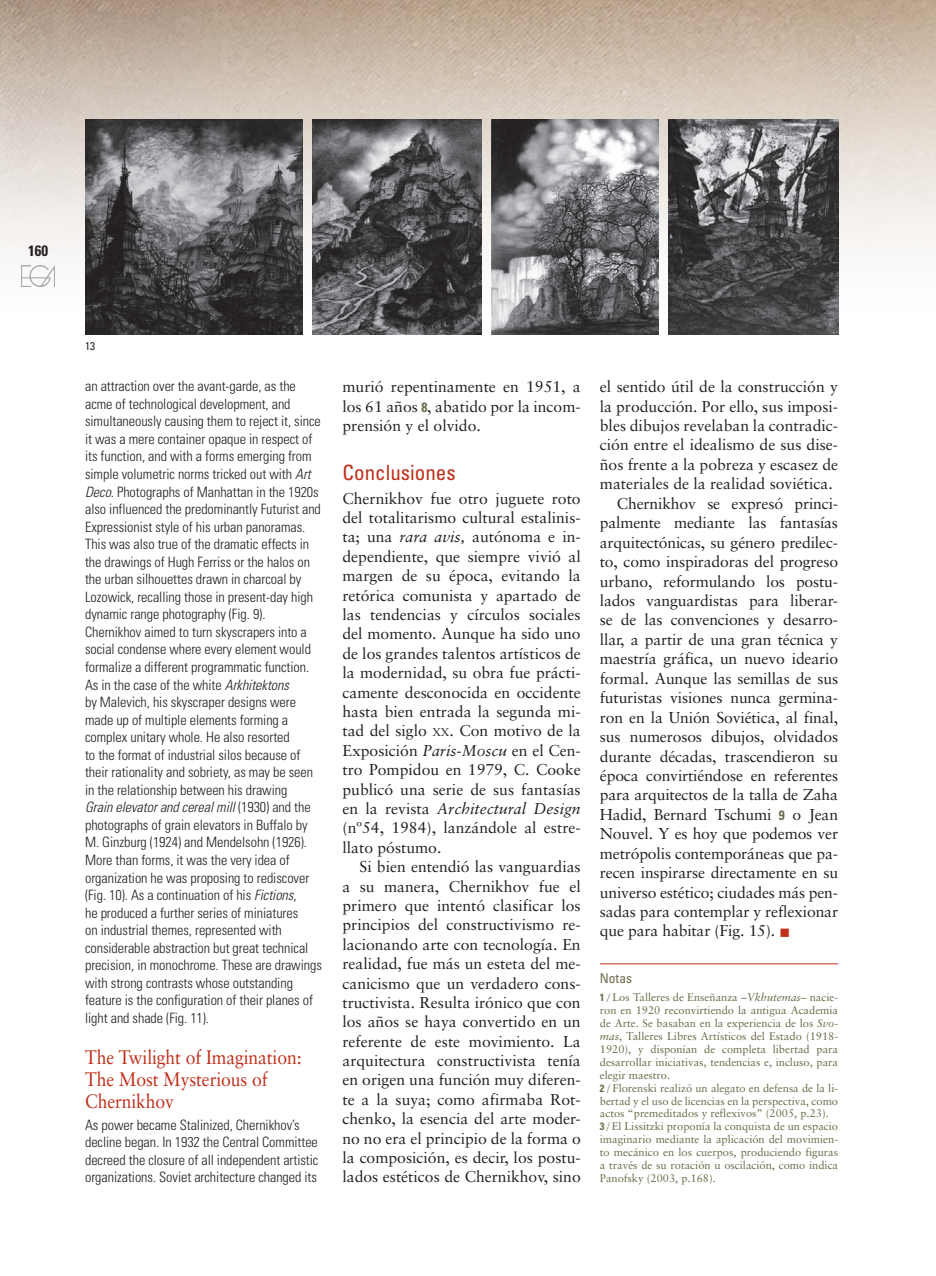
<style>
.page{position:relative;width:936px;height:1276px;background:#fff}
.page>*{position:absolute;margin:0;border:0;box-sizing:border-box;transform-origin:0 0}
.TITULAR_1_CAST{font:condensed 21px "Univers";color:#c02d19}
.TITULAR_1_INGLES{font:19.5px/22px "Sabon";letter-spacing:-.005em;color:#c02d19;scale:.9 1}
.t1{font:15.75px/19.4px "Sabon";color:#231f20;text-align:justify}
.t2{font:700 condensed 15px "Univers";color:#231f20}
.t3{font:300 condensed 14.25px/17.5px "Univers";letter-spacing:-.005em;color:#231f20}
.t4{font:condensed 13.5px "Univers";color:#6d6a4a}
.PIES_DE_FOTO_INGLES{font:condensed 11.25px "Univers";color:#231f20}
.Texto_nota_al_final{font:11.1px/13px "Sabon";color:#6d6a4a;text-align:justify}
.s1{font-style:italic}
.s2{font-family:"Univers";font-weight:700;font-stretch:condensed;font-size:13.5px;color:#6d6a4a}
.s3{font-size:10.95px}
.s4{color:#c02d19}
.s5{font-family:"Univers";font-weight:700;font-stretch:condensed;font-size:10.5px}
.s6{font-family:"Univers";font-weight:300;font-stretch:condensed;font-size:10.5px}
</style>
<div class="page">
<img style="left:0;top:0;width:935px;height:334px">
<hr style="left:600px;top:963px;width:238px;height:1px;background:#c02d19">
<img style="left:668px;top:119px;width:170px;height:215px">
<img style="left:492px;top:119px;width:166px;height:215px">
<img style="left:312px;top:119px;width:169px;height:215px">
<img style="left:85px;top:119px;width:218px;height:215px">
<img style="left:22px;top:265px;width:33px;height:21px">
<p class="t2" style="left:28px;top:242px;width:21px">160</p>
<p class="PIES_DE_FOTO_INGLES" style="left:85px;top:339px;width:11px">13</p>
<p class="t3" style="left:85px;top:377px;width:237px">an attraction over the avant-garde, as the acme of technological development, and simultaneously causing them to reject it, since it was a mere container opaque in respect of its function, and with a forms emerging from simple volumetric norms tricked out with <span class="s1">Art Deco</span>. Photographs of Manhattan in the 1920s also influenced the predominantly Futurist and Expressionist style of his urban panoramas.<br>This was also true of the dramatic effects in the drawings of Hugh Ferriss or the halos on the urban silhouettes drawn in charcoal by Lozowick, recalling those in present-day high dynamic range photography (Fig. 9).</p>
<p class="t3" style="left:85px;top:623px;width:238px">Chernikhov aimed to turn skyscrapers into a social condense where every element would formalize a different programmatic function.<br>As in the case of the white <span class="s1">Arkhitektons<br></span>by Malevich, his skyscraper designs were made up of multiple elements forming a complex unitary whole. He also resorted<br>to the format of industrial silos because of their rationality and sobriety, as may be seen in the relationship between his drawing<br><span class="s1">Grain elevator and cereal mill</span> (1930) and the photographs of grain elevators in Buffalo by M. Ginzburg (1924) and Mendelsohn (1926).<br>More than forms, it was the very idea of organization he was proposing to rediscover (Fig. 10). As a continuation of his <span class="s1">Fictions</span>,<br>he produced a further series of miniatures<br>on industrial themes, represented with considerable abstraction but great technical precision, in monochrome. These are drawings with strong contrasts whose outstanding feature is the configuration of their planes of light and shade (Fig. 11).</p>
<p class="TITULAR_1_INGLES" style="left:85px;top:1046px;width:242px">The Twilight of Imagination:<br>The Most Mysterious of<br>Chernikhov</p>
<p class="t3" style="left:85px;top:1116px;width:235px">As power became Stalinized, Chernikhov’s decline began. In 1932 the Central Committee decreed the closure of all independent artistic organizations. Soviet architecture changed its</p>
<p class="t1" style="left:342px;top:377px;width:240px">murió repentinamente en 1951, a los 61 años <span class="s2">8</span>, abatido por la incom&shy;prensión y el olvido.</p>
<p class="TITULAR_1_CAST" style="left:342px;top:459px;width:115px">Conclusiones</p>
<p class="t1" style="left:342px;top:488px;width:240px">Chernikhov fue otro juguete roto del totalitarismo cultural estalinis&shy;ta; una <span class="s1">rara avis,</span> autónoma e in&shy;dependiente, que siempre vivió al margen de su época, evitando la retórica comunista y apartado de las tendencias y círculos sociales del momento. Aunque ha sido uno de los grandes talentos artísticos de la modernidad, su obra fue prácti&shy;camente desconocida en occidente hasta bien entrada la segunda mi&shy;tad del siglo <span class="s3">xx</span>. Con motivo de la Exposición <span class="s1">Paris-Moscu</span> en el Cen&shy;tro Pompidou en 1979, C. Cooke publicó una serie de sus fantasías en la revista <span class="s1">Architectural Design </span>(nº54, 1984), lanzándole al estre&shy;llato póstumo.</p>
<p class="t1" style="left:342px;top:857px;width:240px;text-indent:17px">Si bien entendió las vanguardias a su manera, Chernikhov fue el primero que intentó clasificar los principios del constructivismo re&shy;lacionando arte con tecnología. En realidad, fue más un esteta del me&shy;canicismo que un verdadero cons&shy;tructivista. Resulta irónico que con los años se haya convertido en un referente de este movimiento. La arquitectura constructivista tenía en origen una función muy diferen&shy;te a la suya; como afirmaba Rot&shy;chenko, la esencia del arte moder&shy;no no era el principio de la forma o la composición, es decir, los postu&shy;lados estéticos de Chernikhov, sino</p>
<p class="t1" style="left:600px;top:377px;width:240px">el sentido útil de la construcción y la producción. Por ello, sus imposi&shy;bles dibujos revelaban la contradic&shy;ción entre el idealismo de sus dise&shy;ños frente a la pobreza y escasez de materiales de la realidad soviética.</p>
<p class="t1" style="left:600px;top:493px;width:240px;text-indent:17px">Chernikhov se expresó princi&shy;palmente mediante las fantasías arquitectónicas, su género predilec&shy;to, como inspiradoras del progreso urbano, reformulando los postu&shy;lados vanguardistas para liberar&shy;se de las convenciones y desarro&shy;llar, a partir de una gran técnica y maestría gráfica, un nuevo ideario formal. Aunque las semillas de sus futuristas visiones nunca germina&shy;ron en la Unión Soviética, al final, sus numerosos dibujos, olvidados durante décadas, trascendieron su época convirtiéndose en referentes para arquitectos de la talla de Zaha Hadid, Bernard Tschumi <span class="s2">9</span> o Jean Nouvel. Y es hoy que podemos ver metrópolis contemporáneas que pa&shy;recen inspirarse directamente en su universo estético; ciudades más pen&shy;sadas para contemplar y reflexionar que para habitar (Fig. 15). <span class="s4">■</span></p>
<p class="t4" style="left:600px;top:970px;width:34px">Notas</p>
<p class="Texto_nota_al_final" style="left:600px;top:990px;width:240px"><span class="s5">1</span> <span class="s6">/</span> Los Talleres de Enseñanza –<span class="s1">Vkhutemas</span>– nacie&shy;ron en 1920 reconvirtiendo la antigua Academia de Arte. Se basaban en la experiencia de los <span class="s1">Svo&shy;mas</span>, Talleres Libres Artísticos del Estado (1918- 1920), y disponían de completa libertad para desarrollar iniciativas, tendencias e, incluso, para elegir maestro.</p>
<p class="Texto_nota_al_final" style="left:600px;top:1081px;width:240px"><span class="s5">2</span> <span class="s6">/</span> Florenski realizó un alegato en defensa de la li&shy;bertad y el uso de licencias en la perspectiva, como actos “premeditados y reflexivos” (2005, p.23).</p>
<p class="Texto_nota_al_final" style="left:600px;top:1120px;width:240px"><span class="s5">3</span> <span class="s6">/</span> El Lissitzki proponía la conquista de un espacio imaginario mediante la aplicación del movimien&shy;to mecánico en los cuerpos, produciendo figuras a través de su rotación u oscilación, como indica Panofsky (2003, p.168).</p>
</div>
